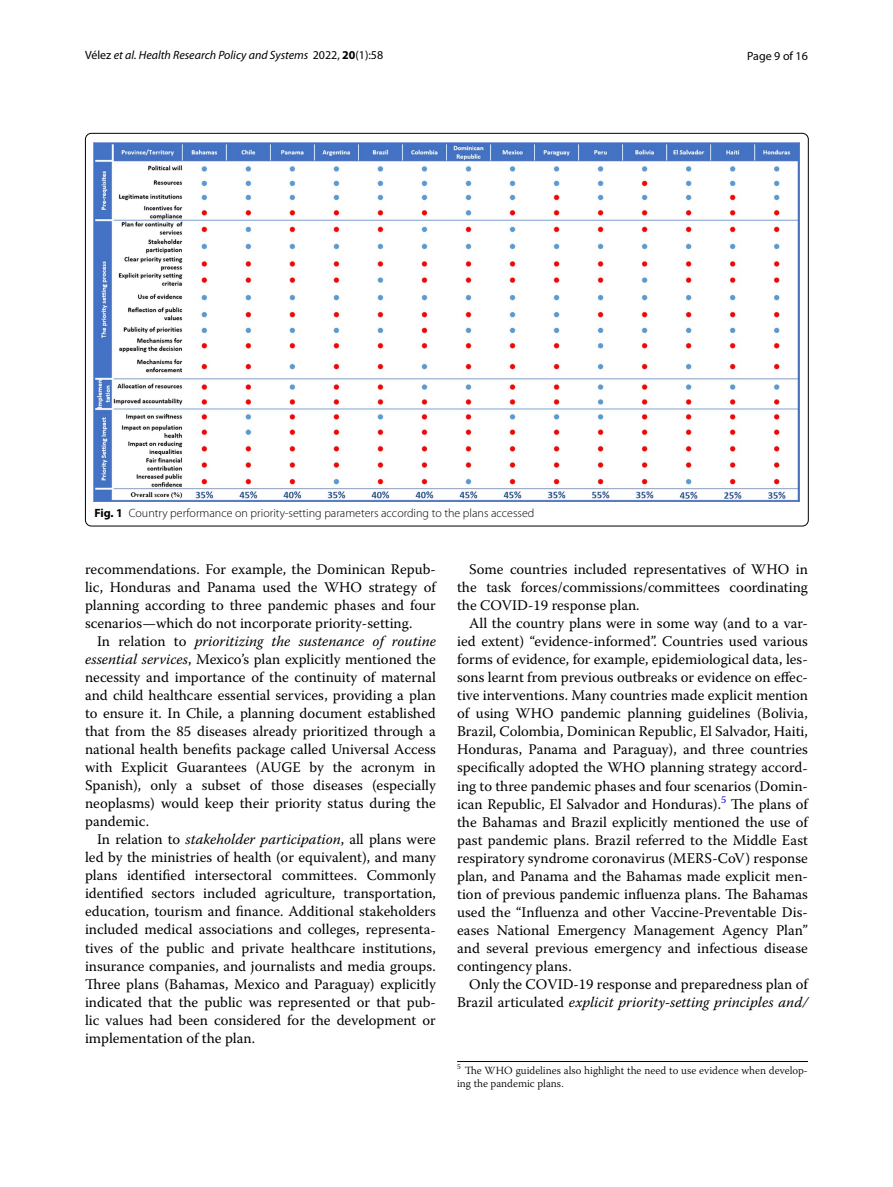
<style>
.page{position:relative;width:893px;height:1187px;background:#fff}
.page>*{position:absolute;margin:0;border:0;box-sizing:border-box;transform-origin:0 0}
.t1{font:14.7px/18px "Warnock Pro";color:#000;text-align:justify}
.t2{font:300 12px "Myriad Pro";color:#000}
.t3{font:italic 12px "Myriad Pro";color:#000}
.t4{font:12px "Myriad Pro";color:#000}
.t5{font:300 10.95px/13.5px "Warnock Pro";color:#000}
.s1{font-style:normal}
.s2{font-weight:700;font-style:normal}
.s3{font-weight:700}
.s4{font-style:italic}
</style>
<div class="page">
<img style="left:94px;top:142px;width:706px;height:359px">
<hr style="left:457px;top:1061px;width:351px;height:1px;background:#000">
<p class="t3" style="left:85px;top:48px;width:300px"><span class="s1">Vélez</span> et al. Health Research Policy and Systems <span class="s1">2022,</span> <span class="s2">20</span><span class="s1">(1):58</span></p>
<p class="t4" style="left:747px;top:48px;width:62px">Page 9 of 16</p>
<p class="t2" style="left:94px;top:506px;width:441px"><span class="s3">Fig. 1</span> Country performance on priority-setting parameters according to the plans accessed</p>
<p class="t1" style="left:85px;top:560px;width:352px">recommendations. For example, the Dominican Repub&shy;lic, Honduras and Panama used the WHO strategy of planning according to three pandemic phases and four scenarios—which do not incorporate priority-setting.</p>
<p class="t1" style="left:85px;top:632px;width:352px;text-indent:12px">In relation to <span class="s4">prioritizing the sustenance of routine essential services</span>, Mexico’s plan explicitly mentioned the necessity and importance of the continuity of maternal and child healthcare essential services, providing a plan to ensure it. In Chile, a planning document established that from the 85 diseases already prioritized through a national health benefits package called Universal Access with Explicit Guarantees (AUGE by the acronym in Spanish), only a subset of those diseases (especially neoplasms) would keep their priority status during the pandemic.</p>
<p class="t1" style="left:85px;top:830px;width:352px;text-indent:12px">In relation to <span class="s4">stakeholder participation</span>, all plans were led by the ministries of health (or equivalent), and many plans identified intersectoral committees. Commonly identified sectors included agriculture, transportation, education, tourism and finance. Additional stakeholders included medical associations and colleges, representa&shy;tives of the public and private healthcare institutions, insurance companies, and journalists and media groups.<br>Three plans (Bahamas, Mexico and Paraguay) explicitly indicated that the public was represented or that pub&shy;lic values had been considered for the development or implementation of the plan.</p>
<p class="t1" style="left:457px;top:560px;width:352px;text-indent:12px">Some countries included representatives of WHO in the task forces/commissions/committees coordinating the COVID-19 response plan.</p>
<p class="t1" style="left:457px;top:614px;width:352px;text-indent:12px">All the country plans were in some way (and to a var&shy;ied extent) “evidence-informed”. Countries used various forms of evidence, for example, epidemiological data, les&shy;sons learnt from previous outbreaks or evidence on effec&shy;tive interventions. Many countries made explicit mention of using WHO pandemic planning guidelines (Bolivia, Brazil, Colombia, Dominican Republic, El Salvador, Haiti, Honduras, Panama and Paraguay), and three countries specifically adopted the WHO planning strategy accord&shy;ing to three pandemic phases and four scenarios (Domin&shy;ican Republic, El Salvador and Honduras).<sup>5</sup> The plans of the Bahamas and Brazil explicitly mentioned the use of past pandemic plans. Brazil referred to the Middle East respiratory syndrome coronavirus (MERS-CoV) response plan, and Panama and the Bahamas made explicit men&shy;tion of previous pandemic influenza plans. The Bahamas used the “Influenza and other Vaccine-Preventable Dis&shy;eases National Emergency Management Agency Plan” and several previous emergency and infectious disease contingency plans.</p>
<p class="t1" style="left:457px;top:974px;width:352px;text-align:right">Only the COVID-19 response and preparedness plan of<br>Brazil articulated <span class="s4">explicit priority-setting principles and/</span></p>
<p class="t5" style="left:457px;top:1063px;width:352px"><sup>5</sup> The WHO guidelines also highlight the need to use evidence when develop&shy;ing the pandemic plans.</p>
</div>
